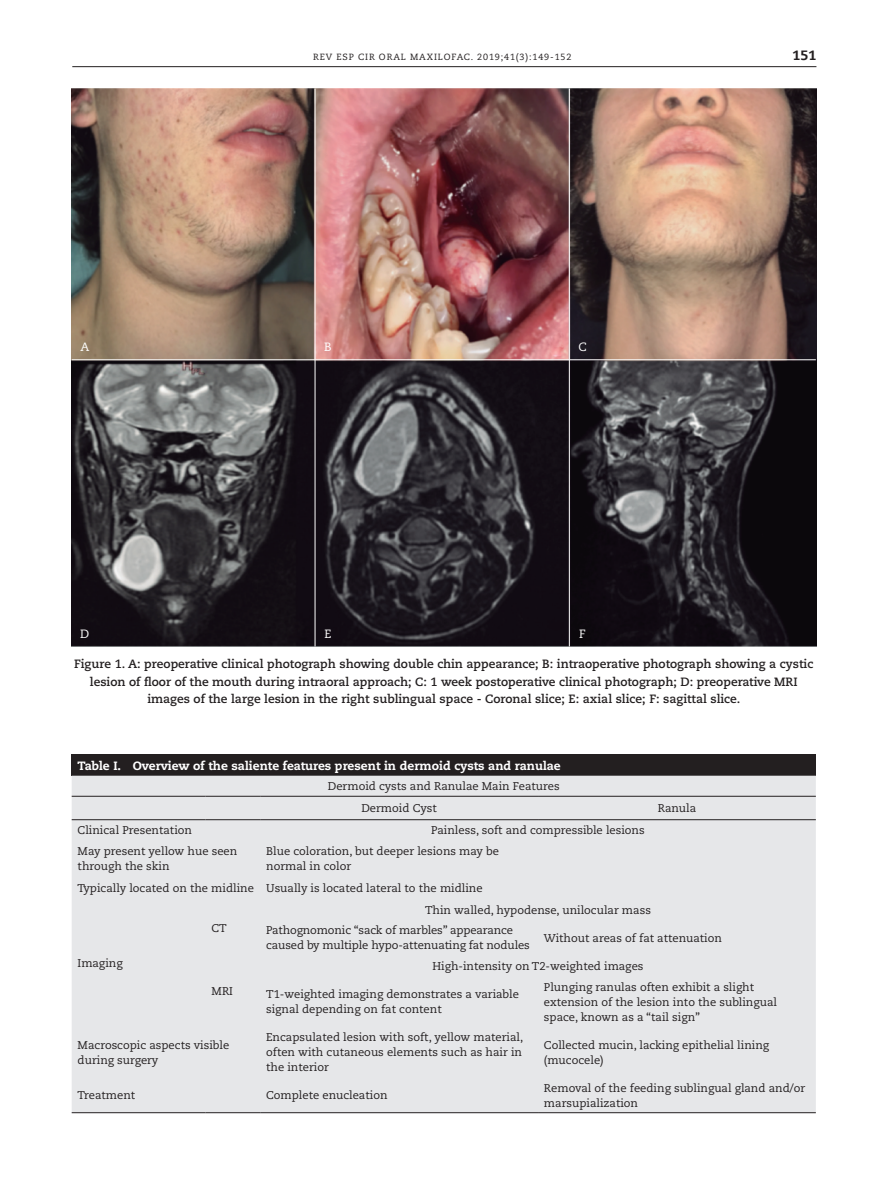
<style>
.page{position:relative;width:893px;height:1191px;background:#fff}
.page>*{position:absolute;margin:0;border:0;box-sizing:border-box;transform-origin:0 0}
.t1{font:800 13.5px "Caecilia LT Std";color:#231f20}
.t2{font:700 12px/17.2px "Caecilia LT Std";color:#231f20;text-align:center}
.t3{font:800 12px "Caecilia LT Std";color:#fff}
.t4{font:12px "Caecilia LT Std";color:#fff}
.t5{font:11.25px/15px "Caecilia LT Std";color:#231f20}
.t6{font:9px "Caecilia LT Std";letter-spacing:.095em;color:#231f20}
</style>
<div class="page">
<hr style="left:72px;top:66px;width:744px;height:1px;background:#231f20">
<img style="left:72px;top:89px;width:744px;height:557px">
<div style="left:72px;top:754px;width:744px;height:21px;background:#231f20"></div>
<div style="left:72px;top:775px;width:744px;height:337px;background:#e6e7e9"></div>
<hr style="left:72px;top:819px;width:134px;height:1px;background:#231f20">
<hr style="left:206px;top:819px;width:54px;height:1px;background:#231f20">
<hr style="left:260px;top:819px;width:278px;height:1px;background:#231f20">
<hr style="left:538px;top:819px;width:278px;height:1px;background:#231f20">
<hr style="left:72px;top:1112px;width:134px;height:1px;background:#231f20">
<hr style="left:206px;top:1112px;width:54px;height:1px;background:#231f20">
<hr style="left:260px;top:1112px;width:278px;height:1px;background:#231f20">
<hr style="left:538px;top:1112px;width:278px;height:1px;background:#231f20">
<hr style="left:72px;top:796px;width:134px;height:1px;background:#231f20">
<hr style="left:206px;top:796px;width:54px;height:1px;background:#231f20">
<hr style="left:260px;top:796px;width:278px;height:1px;background:#231f20">
<hr style="left:538px;top:796px;width:278px;height:1px;background:#231f20">
<hr style="left:569px;top:89px;width:1px;height:557px;background:#fff">
<hr style="left:315px;top:89px;width:1px;height:557px;background:#fff">
<hr style="left:72px;top:359px;width:744px;height:1px;background:#fff">
<p class="t4" style="left:80px;top:340px;width:10px">A</p>
<p class="t4" style="left:80px;top:627px;width:11px">D</p>
<p class="t6" style="left:313px;top:52px;width:260px">REV ESP CIR ORAL MAXILOFAC. 2019;41(3):149-152</p>
<p class="t1" style="left:792px;top:47px;width:25px">151</p>
<p class="t4" style="left:324px;top:340px;width:9px">B</p>
<p class="t4" style="left:324px;top:627px;width:8px">E</p>
<p class="t4" style="left:578px;top:340px;width:10px">C</p>
<p class="t4" style="left:579px;top:627px;width:8px">F</p>
<p class="t2" style="left:74px;top:656px;width:741px">Figure 1. A: preoperative clinical photograph showing double chin appearance; B: intraoperative photograph showing a cystic lesion of floor of the mouth during intraoral approach; C: 1 week postoperative clinical photograph; D: preoperative MRI images of the large lesion in the right sublingual space - Coronal slice; E: axial slice; F: sagittal slice.</p>
<p class="t3" style="left:78px;top:758px;width:485px">Table I. Overview of the saliente features present in dermoid cysts and ranulae</p>
<p class="t5" style="left:361px;top:775px;width:200px;line-height:22px;text-indent:-34px">Dermoid cysts and Ranulae Main Features<br>Dermoid Cyst</p>
<p class="t5" style="left:78px;top:823px;width:116px">Clinical Presentation</p>
<p class="t5" style="left:431px;top:823px;width:215px">Painless, soft and compressible lesions</p>
<p class="t5" style="left:78px;top:843px;width:161px">May present yellow hue seen through the skin</p>
<p class="t5" style="left:266px;top:843px;width:234px">Blue coloration, but deeper lesions may be normal in color</p>
<p class="t5" style="left:78px;top:880px;width:407px">Typically located on the midline Usually is located lateral to the midline</p>
<p class="t5" style="left:658px;top:801px;width:40px">Ranula</p>
<p class="t5" style="left:78px;top:956px;width:47px">Imaging</p>
<p class="t5" style="left:212px;top:920px;width:17px">CT</p>
<p class="t5" style="left:212px;top:984px;width:23px">MRI</p>
<p class="t5" style="left:266px;top:900px;width:386px;line-height:20.5px;text-indent:159px">Thin walled, hypodense, unilocular mass<br>Pathognomonic “sack of marbles” appearance</p>
<p class="t5" style="left:266px;top:938px;width:265px">caused by multiple hypo-attenuating fat nodules</p>
<p class="t5" style="left:544px;top:930px;width:179px">Without areas of fat attenuation</p>
<p class="t5" style="left:432px;top:958px;width:213px">High-intensity on T2-weighted images</p>
<p class="t5" style="left:266px;top:987px;width:254px">T1-weighted imaging demonstrates a variable signal depending on fat content</p>
<p class="t5" style="left:544px;top:979px;width:234px">Plunging ranulas often exhibit a slight extension of the lesion into the sublingual space, known as a “tail sign”</p>
<p class="t5" style="left:78px;top:1037px;width:153px">Macroscopic aspects visible during surgery</p>
<p class="t5" style="left:266px;top:1030px;width:259px;text-align:justify">Encapsulated lesion with soft, yellow material, often with cutaneous elements such as hair in the interior</p>
<p class="t5" style="left:544px;top:1037px;width:227px">Collected mucin, lacking epithelial lining (mucocele)</p>
<p class="t5" style="left:78px;top:1088px;width:59px">Treatment</p>
<p class="t5" style="left:266px;top:1088px;width:123px">Complete enucleation</p>
<p class="t5" style="left:544px;top:1080px;width:263px">Removal of the feeding sublingual gland and/or marsupialization</p>
</div>
